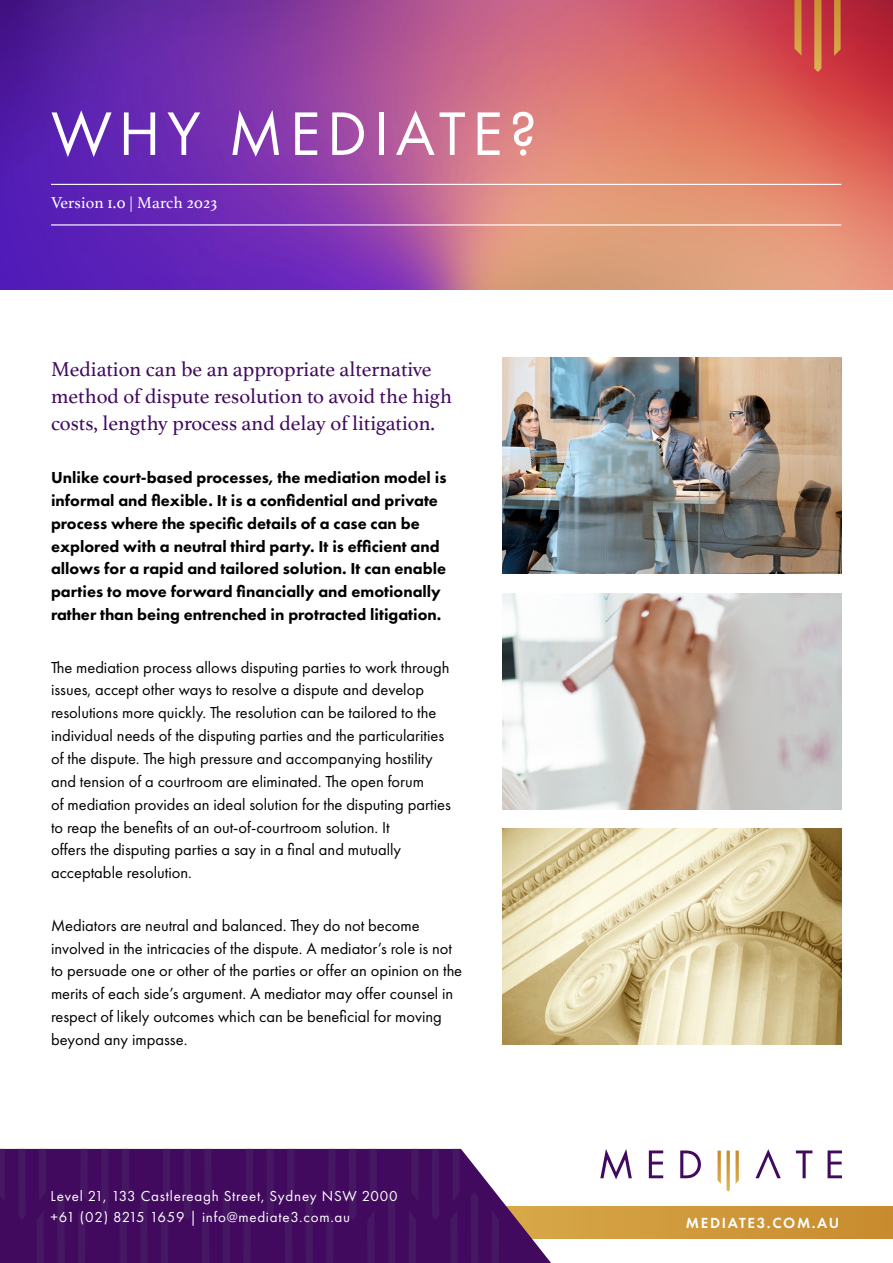
<style>
.page{position:relative;width:893px;height:1263px;background:#fff}
.page>*{position:absolute;margin:0;border:0;box-sizing:border-box;transform-origin:0 0}
.t1{font:63.75px "Futura PT";letter-spacing:.1em;color:#fff}
.t2{font:21px/27.3px "Athelas";color:#410a5e}
.t3{font:16.5px/22.8px "Futura PT";color:#000}
.t4{font:800 16.5px/22.8px "Futura PT";color:#000}
.t5{font:16.5px "Athelas";letter-spacing:.01em;color:#fff}
.t6{font:600 15.15px "Futura PT";letter-spacing:.11em;color:#fff}
.t7{font:15px/21px "Futura PT";letter-spacing:.05em;color:#fff}
</style>
<div class="page">
<svg style="left:0;top:0;width:893px;height:289px;background:#a9558c"></svg>
<hr style="left:51px;top:184px;width:790px;height:1px;background:#fff">
<hr style="left:51px;top:224px;width:790px;height:2px;background:#fff">
<div style="left:341px;top:1206px;width:552px;height:32px;background:#cf983a"></div>
<svg style="left:0;top:1149px;width:551px;height:114px;background:#53216a"></svg>
<svg style="left:0;top:1149px;width:5px;height:53px"></svg>
<svg style="left:18px;top:1149px;width:8px;height:71px"></svg>
<svg style="left:39px;top:1149px;width:7px;height:53px"></svg>
<svg style="left:80px;top:1149px;width:8px;height:53px"></svg>
<svg style="left:101px;top:1149px;width:8px;height:71px"></svg>
<svg style="left:122px;top:1149px;width:7px;height:53px"></svg>
<svg style="left:163px;top:1149px;width:7px;height:53px"></svg>
<svg style="left:183px;top:1149px;width:8px;height:71px"></svg>
<svg style="left:204px;top:1149px;width:8px;height:53px"></svg>
<svg style="left:246px;top:1149px;width:7px;height:53px"></svg>
<svg style="left:266px;top:1149px;width:8px;height:71px"></svg>
<svg style="left:287px;top:1149px;width:8px;height:53px"></svg>
<svg style="left:328px;top:1149px;width:8px;height:53px"></svg>
<svg style="left:349px;top:1149px;width:7px;height:71px"></svg>
<svg style="left:370px;top:1149px;width:7px;height:53px"></svg>
<svg style="left:411px;top:1149px;width:7px;height:53px"></svg>
<svg style="left:432px;top:1149px;width:7px;height:71px"></svg>
<svg style="left:452px;top:1149px;width:8px;height:53px"></svg>
<svg style="left:492px;top:1210px;width:7px;height:53px"></svg>
<svg style="left:471px;top:1192px;width:7px;height:71px"></svg>
<svg style="left:450px;top:1210px;width:8px;height:53px"></svg>
<svg style="left:409px;top:1210px;width:7px;height:53px"></svg>
<svg style="left:388px;top:1192px;width:7px;height:71px"></svg>
<svg style="left:367px;top:1210px;width:8px;height:53px"></svg>
<svg style="left:326px;top:1210px;width:8px;height:53px"></svg>
<svg style="left:305px;top:1192px;width:8px;height:71px"></svg>
<svg style="left:285px;top:1210px;width:7px;height:53px"></svg>
<svg style="left:243px;top:1210px;width:8px;height:53px"></svg>
<svg style="left:223px;top:1192px;width:7px;height:71px"></svg>
<svg style="left:202px;top:1210px;width:7px;height:53px"></svg>
<svg style="left:161px;top:1210px;width:7px;height:53px"></svg>
<svg style="left:140px;top:1192px;width:8px;height:71px"></svg>
<svg style="left:119px;top:1210px;width:8px;height:53px"></svg>
<svg style="left:78px;top:1210px;width:7px;height:53px"></svg>
<svg style="left:57px;top:1192px;width:8px;height:71px"></svg>
<svg style="left:37px;top:1210px;width:7px;height:53px"></svg>
<svg style="left:794px;top:0;width:7px;height:56px"></svg>
<svg style="left:814px;top:0;width:7px;height:72px"></svg>
<svg style="left:834px;top:0;width:7px;height:56px"></svg>
<svg style="left:600px;top:1149px;width:32px;height:30px"></svg>
<svg style="left:649px;top:1150px;width:14px;height:28px"></svg>
<svg style="left:680px;top:1150px;width:21px;height:28px"></svg>
<svg style="left:755px;top:1149px;width:26px;height:29px"></svg>
<svg style="left:796px;top:1150px;width:16px;height:28px"></svg>
<svg style="left:827px;top:1150px;width:15px;height:28px"></svg>
<svg style="left:717px;top:1150px;width:22px;height:42px"></svg>
<img style="left:502px;top:593px;width:339px;height:216px">
<img style="left:502px;top:358px;width:339px;height:216px">
<img style="left:502px;top:829px;width:339px;height:216px">
<h1 class="t1" style="left:51px;top:96px;width:487px">WHY MEDIATE?</h1>
<p class="t5" style="left:51px;top:189px;width:168px">Version 1.0 | March 2023</p>
<p class="t2" style="left:51px;top:354px;width:402px">Mediation can be an appropriate alternative method of dispute resolution to avoid the high costs, lengthy process and delay of litigation.</p>
<p class="t4" style="left:51px;top:466px;width:397px">Unlike court-based processes, the mediation model is informal and flexible. It is a confidential and private process where the specific details of a case can be explored with a neutral third party. It is efficient and allows for a rapid and tailored solution. It can enable parties to move forward financially and emotionally rather than being entrenched in protracted litigation.</p>
<p class="t3" style="left:51px;top:656px;width:401px">The mediation process allows disputing parties to work through issues, accept other ways to resolve a dispute and develop resolutions more quickly. The resolution can be tailored to the individual needs of the disputing parties and the particularities of the dispute. The high pressure and accompanying hostility and tension of a courtroom are eliminated. The open forum<br>of mediation provides an ideal solution for the disputing parties to reap the benefits of an out-of-courtroom solution. It<br>offers the disputing parties a say in a final and mutually acceptable resolution.</p>
<p class="t3" style="left:51px;top:914px;width:413px">Mediators are neutral and balanced. They do not become involved in the intricacies of the dispute. A mediator’s role is not to persuade one or other of the parties or offer an opinion on the merits of each side’s argument. A mediator may offer counsel in respect of likely outcomes which can be beneficial for moving beyond any impasse.</p>
<p class="t7" style="left:51px;top:1186px;width:348px">Level 21, 133 Castlereagh Street, Sydney NSW 2000 +61 (02) 8215 1659 | info@mediate3.com.au</p>
<p class="t6" style="left:686px;top:1213px;width:155px">MEDIATE3.COM.AU</p>
</div>
